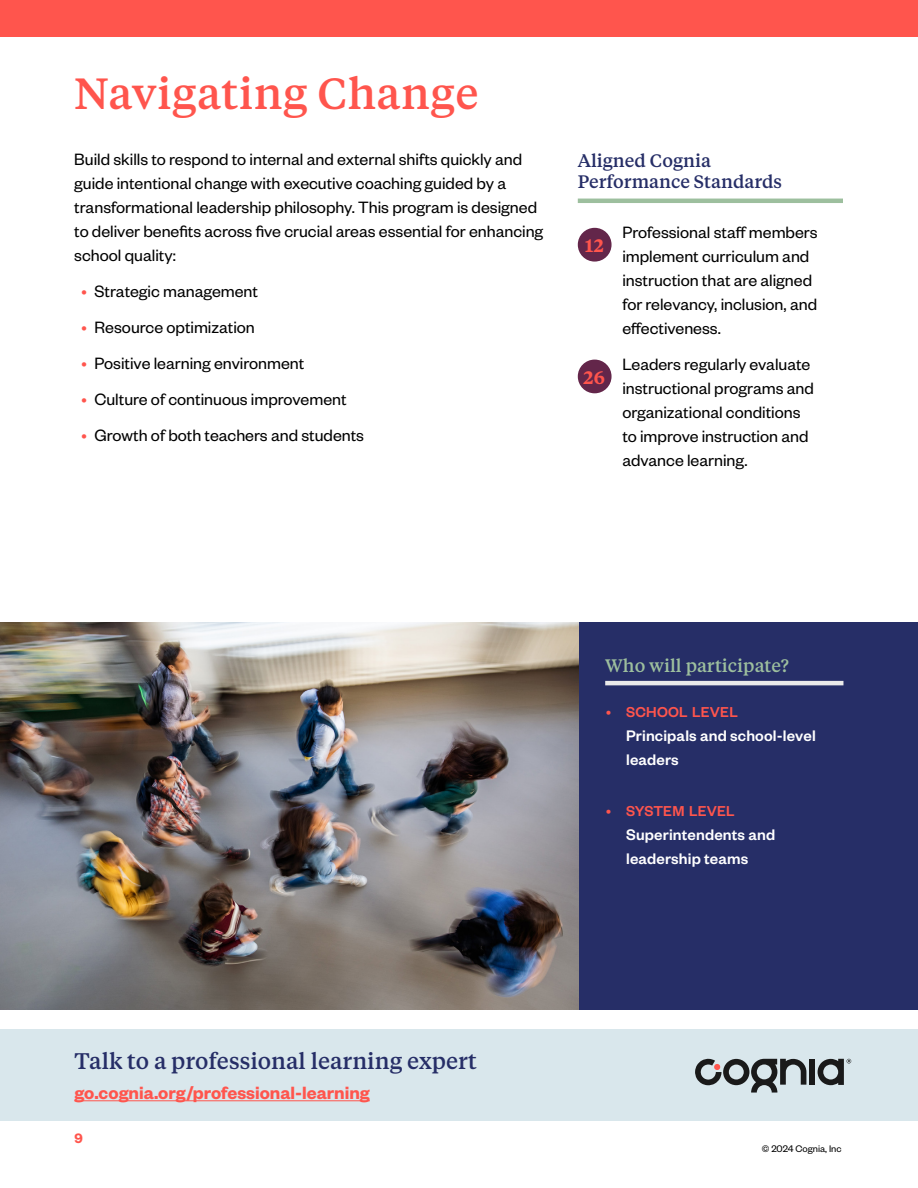
<style>
.page{position:relative;width:918px;height:1188px;background:#fff}
.page>*{position:absolute;margin:0;border:0;box-sizing:border-box;transform-origin:0 0}
.Heading_1{font:500 43.5px "Tiempos Text";letter-spacing:.01em;color:#ff554d}
.t1{font:500 22.5px "Tiempos Text";color:#262e67}
.t2{font:600 19.5px "Founders Grotesk";color:#ff554d}
.Body{font:18px/24px "Founders Grotesk";color:#000}
.t3{font:500 18px/21px "Tiempos Text";color:#262e67}
.t4{font:500 18px "Tiempos Text";color:#9dbf9e}
.Numbers{font:600 18px "Tiempos Text";color:#ff554d}
.t5{font:500 16.8px/24px "Founders Grotesk";letter-spacing:.01em;color:#fff}
.t6{font:500 15.75px "Founders Grotesk";letter-spacing:.015em;color:#ff554d}
.t7{font:600 15px "Founders Grotesk";color:#ff554d}
.t8{font:10.5px "Founders Grotesk";color:#000}
.s1{color:#ff554d}
.s2{font-weight:400;font-size:16.8px}
</style>
<div class="page">
<div style="left:0;top:1028px;width:918px;height:93px;background:#d9e7ec"></div>
<div style="left:0;top:0;width:918px;height:37px;background:#ff554d"></div>
<div style="left:578px;top:622px;width:340px;height:389px;background:#262e67"></div>
<hr style="left:578px;top:199px;width:268px;height:4px;background:#9dbf9e">
<img style="left:0;top:622px;width:579px;height:389px">
<div style="left:579px;top:229px;width:32px;height:32px;background:#63264a;border-radius:50%"></div>
<div style="left:578px;top:228px;width:34px;height:34px;border:2px solid #63264a;border-radius:50%"></div>
<div style="left:579px;top:360px;width:32px;height:33px;background:#63264a;border-radius:50%"></div>
<div style="left:578px;top:360px;width:34px;height:33px;border:2px solid #63264a;border-radius:50%"></div>
<div style="left:809px;top:1059px;width:6px;height:26px;background:#1a1a1a"></div>
<svg style="left:695px;top:1059px;width:111px;height:34px"></svg>
<svg style="left:818px;top:1059px;width:33px;height:26px"></svg>
<hr style="left:75px;top:1100px;width:295px;height:1px;background:#ff554d">
<div style="left:843px;top:153px;width:75px;height:63px;background:#fff"></div>
<div style="left:0;top:1011px;width:918px;height:18px;background:#fff"></div>
<hr style="left:605px;top:681px;width:238px;height:4px;background:#eaeaea">
<p class="Heading_1" style="left:74px;top:64px;width:406px">Navigating Change</p>
<p class="Body" style="left:74px;top:146px;width:471px">Build skills to respond to internal and external shifts quickly and guide intentional change with executive coaching guided by a transformational leadership philosophy. This program is designed to deliver benefits across five crucial areas essential for enhancing school quality:</p>
<p class="Body" style="left:81px;top:278px;width:179px"><span class="s1">•</span> Strategic management</p>
<p class="Body" style="left:81px;top:314px;width:175px"><span class="s1">•</span> Resource optimization</p>
<p class="Body" style="left:81px;top:350px;width:225px"><span class="s1">•</span> Positive learning environment</p>
<p class="Body" style="left:81px;top:386px;width:267px"><span class="s1">•</span> Culture of continuous improvement</p>
<p class="Body" style="left:81px;top:422px;width:285px"><span class="s1">•</span> Growth of both teachers and students</p>
<p class="t3" style="left:578px;top:150px;width:206px">Aligned Cognia<br>Performance Standards</p>
<p class="Numbers" style="left:585px;top:233px;width:21px">12</p>
<p class="Numbers" style="left:584px;top:365px;width:23px">26</p>
<p class="Body" style="left:622px;top:219px;width:197px">Professional staff members implement curriculum and instruction that are aligned for relevancy, inclusion, and effectiveness.</p>
<p class="Body" style="left:622px;top:351px;width:193px">Leaders regularly evaluate instructional programs and organizational conditions to improve instruction and advance learning.</p>
<p class="t1" style="left:75px;top:1045px;width:404px">Talk to a professional learning expert</p>
<p class="t2" style="left:75px;top:1081px;width:297px">go.cognia.org/professional-learning</p>
<p class="t7" style="left:75px;top:1129px;width:10px">9</p>
<p class="t4" style="left:605px;top:653px;width:185px">Who will participate?</p>
<p class="t6" style="left:606px;top:702px;width:133px"><span class="s2">•</span> SCHOOL LEVEL</p>
<p class="t5" style="left:626px;top:723px;width:191px">Principals and school-level leaders</p>
<p class="t6" style="left:606px;top:801px;width:130px"><span class="s2">•</span> SYSTEM LEVEL</p>
<p class="t5" style="left:626px;top:822px;width:151px">Superintendents and leadership teams</p>
<p class="t8" style="left:762px;top:1142px;width:81px">© 2024 Cognia, Inc</p>
</div>
